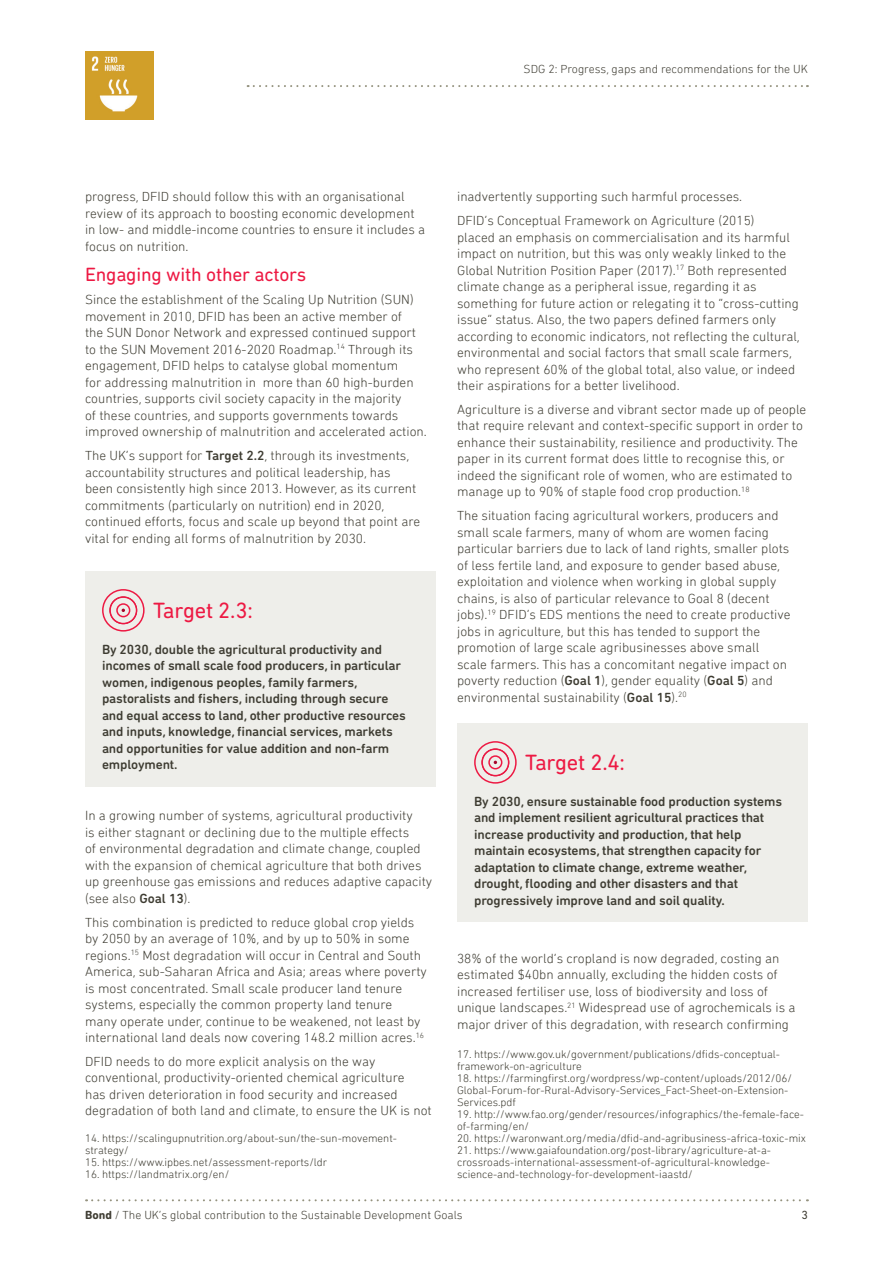
<style>
.page{position:relative;width:893px;height:1263px;background:#fff}
.page>*{position:absolute;margin:0;border:0;box-sizing:border-box;transform-origin:0 0}
.t1{font:22.5px "DIN Next Rounded LT Pro";letter-spacing:-.01em;color:#ed1943}
.Abbreviations{font:19.5px "DIN Next Rounded LT Pro";letter-spacing:-.01em;color:#ed1943}
.Abbreviations-2{font:300 13.5px/16.5px "DIN Next Rounded LT Pro";color:#3e3c32}
.t2{font:500 13.5px/16.5px "DIN Next Rounded LT Pro";letter-spacing:-.01em;color:#3e3c32}
.t3{font:300 12px "DIN Next Rounded LT Pro";color:#3e3c32}
.t4{font:12px "DIN Next Rounded LT Pro";color:#3e3c32}
.Footnotes{font:300 11.25px/12px "DIN Next Rounded LT Pro";color:#3e3c32}
.s1{font-weight:500}
.s2{font-weight:700}
</style>
<div class="page">
<svg style="left:86px;top:1199px;width:722px;height:2px"></svg>
<svg style="left:248px;top:85px;width:560px;height:2px"></svg>
<img style="left:85px;top:51px;width:68px;height:68px">
<div style="left:85px;top:571px;width:351px;height:215px;background:#eeeeea"></div>
<div style="left:102px;top:589px;width:43px;height:43px;border:2px solid #ed1943;border-radius:50%"></div>
<div style="left:109px;top:596px;width:28px;height:28px;border:2px solid #ed1943;border-radius:50%"></div>
<div style="left:116px;top:603px;width:14px;height:14px;border:2px solid #ed1943;border-radius:50%"></div>
<div style="left:457px;top:723px;width:351px;height:199px;background:#eeeeea"></div>
<div style="left:474px;top:741px;width:43px;height:43px;border:2px solid #ed1943;border-radius:50%"></div>
<div style="left:482px;top:748px;width:27px;height:28px;border:1px solid #c40d36;border-radius:50%"></div>
<div style="left:481px;top:748px;width:28px;height:28px;border:2px solid #ed1943;border-radius:50%"></div>
<div style="left:488px;top:755px;width:14px;height:14px;border:2px solid #ed1943;border-radius:50%"></div>
<p class="t3" style="left:524px;top:62px;width:286px">SDG 2: Progress, gaps and recommendations for the UK</p>
<p class="Abbreviations-2" style="left:85px;top:188px;width:342px">progress, DFID should follow this with an organisational review of its approach to boosting economic development in low- and middle-income countries to ensure it includes a focus on nutrition.</p>
<p class="Abbreviations" style="left:85px;top:263px;width:223px">Engaging with other actors</p>
<p class="Abbreviations-2" style="left:85px;top:291px;width:343px">Since the establishment of the Scaling Up Nutrition (SUN) movement in 2010, DFID has been an active member of<br>the SUN Donor Network and expressed continued support to the SUN Movement 2016-2020 Roadmap.<sup>14</sup> Through its engagement, DFID helps to catalyse global momentum<br>for addressing malnutrition in more than 60 high-burden countries, supports civil society capacity in the majority<br>of these countries, and supports governments towards improved ownership of malnutrition and accelerated action.</p>
<p class="Abbreviations-2" style="left:85px;top:447px;width:337px">The UK’s support for <span class="s1">Target 2.2</span>, through its investments, accountability structures and political leadership, has been consistently high since 2013. However, as its current commitments (particularly on nutrition) end in 2020, continued efforts, focus and scale up beyond that point are vital for ending all forms of malnutrition by 2030.</p>
<p class="Abbreviations-2" style="left:457px;top:188px;width:287px">inadvertently supporting such harmful processes.</p>
<p class="Abbreviations-2" style="left:457px;top:212px;width:344px">DFID’s Conceptual Framework on Agriculture (2015)<br>placed an emphasis on commercialisation and its harmful impact on nutrition, but this was only weakly linked to the Global Nutrition Position Paper (2017).<sup>17</sup> Both represented climate change as a peripheral issue, regarding it as something for future action or relegating it to “cross-cutting issue” status. Also, the two papers defined farmers only according to economic indicators, not reflecting the cultural, environmental and social factors that small scale farmers, who represent 60% of the global total, also value, or indeed their aspirations for a better livelihood.</p>
<p class="Abbreviations-2" style="left:457px;top:401px;width:351px">Agriculture is a diverse and vibrant sector made up of people that require relevant and context-specific support in order to enhance their sustainability, resilience and productivity. The paper in its current format does little to recognise this, or indeed the significant role of women, who are estimated to manage up to 90% of staple food crop production.<sup>18</sup></p>
<p class="Abbreviations-2" style="left:457px;top:507px;width:335px">The situation facing agricultural workers, producers and small scale farmers, many of whom are women facing particular barriers due to lack of land rights, smaller plots of less fertile land, and exposure to gender based abuse, exploitation and violence when working in global supply chains, is also of particular relevance to Goal 8 (decent jobs).<sup>19</sup> DFID’s EDS mentions the need to create productive jobs in agriculture, but this has tended to support the promotion of large scale agribusinesses above small scale farmers. This has a concomitant negative impact on poverty reduction (<span class="s1">Goal 1</span>), gender equality (<span class="s1">Goal 5</span>) and environmental sustainability (<span class="s1">Goal 15</span>).<sup>20</sup></p>
<p class="t1" style="left:153px;top:597px;width:101px">Target 2.3:</p>
<p class="t2" style="left:102px;top:641px;width:305px">By 2030, double the agricultural productivity and incomes of small scale food producers, in particular women, indigenous peoples, family farmers, pastoralists and fishers, including through secure and equal access to land, other productive resources and inputs, knowledge, financial services, markets and opportunities for value addition and non-farm employment.</p>
<p class="t1" style="left:525px;top:749px;width:101px">Target 2.4:</p>
<p class="t2" style="left:474px;top:793px;width:309px">By 2030, ensure sustainable food production systems and implement resilient agricultural practices that increase productivity and production, that help maintain ecosystems, that strengthen capacity for adaptation to climate change, extreme weather, drought, flooding and other disasters and that progressively improve land and soil quality.</p>
<p class="Abbreviations-2" style="left:85px;top:807px;width:349px">In a growing number of systems, agricultural productivity<br>is either stagnant or declining due to the multiple effects<br>of environmental degradation and climate change, coupled with the expansion of chemical agriculture that both drives up greenhouse gas emissions and reduces adaptive capacity (see also <span class="s1">Goal 13</span>).</p>
<p class="Abbreviations-2" style="left:85px;top:913px;width:343px">This combination is predicted to reduce global crop yields by 2050 by an average of 10%, and by up to 50% in some regions.<sup>15</sup> Most degradation will occur in Central and South America, sub-Saharan Africa and Asia; areas where poverty is most concentrated. Small scale producer land tenure systems, especially the common property land tenure many operate under, continue to be weakened, not least by international land deals now covering 148.2 million acres.<sup>16</sup></p>
<p class="Abbreviations-2" style="left:85px;top:1053px;width:348px">DFID needs to do more explicit analysis on the way conventional, productivity-oriented chemical agriculture<br>has driven deterioration in food security and increased degradation of both land and climate, to ensure the UK is not</p>
<p class="Footnotes" style="left:85px;top:1132px;width:313px">14. https://scalingupnutrition.org/about-sun/the-sun-movement&shy;strategy/</p>
<p class="Footnotes" style="left:85px;top:1156px;width:244px">15. https://www.ipbes.net/assessment-reports/ldr</p>
<p class="Footnotes" style="left:85px;top:1168px;width:146px">16. https://landmatrix.org/en/</p>
<p class="Abbreviations-2" style="left:457px;top:950px;width:340px">38% of the world’s cropland is now degraded, costing an estimated $40bn annually, excluding the hidden costs of increased fertiliser use, loss of biodiversity and loss of unique landscapes.<sup>21</sup> Widespread use of agrochemicals is a major driver of this degradation, with research confirming</p>
<p class="Footnotes" style="left:457px;top:1048px;width:324px">17. https://www.gov.uk/government/publications/dfids-conceptual&shy;framework-on-agriculture</p>
<p class="Footnotes" style="left:457px;top:1072px;width:336px">18. https://farmingfirst.org/wordpress/wp-content/uploads/2012/06/<br>Global-Forum-for-Rural-Advisory-Services_Fact-Sheet-on-Extension-<br>Services.pdf</p>
<p class="Footnotes" style="left:457px;top:1108px;width:349px">19. http://www.fao.org/gender/resources/infographics/the-female-face&shy;of-farming/en/</p>
<p class="Footnotes" style="left:457px;top:1132px;width:350px">20. https://waronwant.org/media/dfid-and-agribusiness-africa-toxic-mix</p>
<p class="Footnotes" style="left:457px;top:1144px;width:315px;text-align:justify">21. https://www.gaiafoundation.org/post-library/agriculture-at-a&shy;crossroads-international-assessment-of-agricultural-knowledge&shy;science-and-technology-for-development-iaastd/</p>
<p class="t3" style="left:85px;top:1208px;width:379px"><span class="s2">Bond</span> / The UK’s global contribution to the Sustainable Development Goals</p>
<p class="t4" style="left:801px;top:1208px;width:8px">3</p>
</div>
